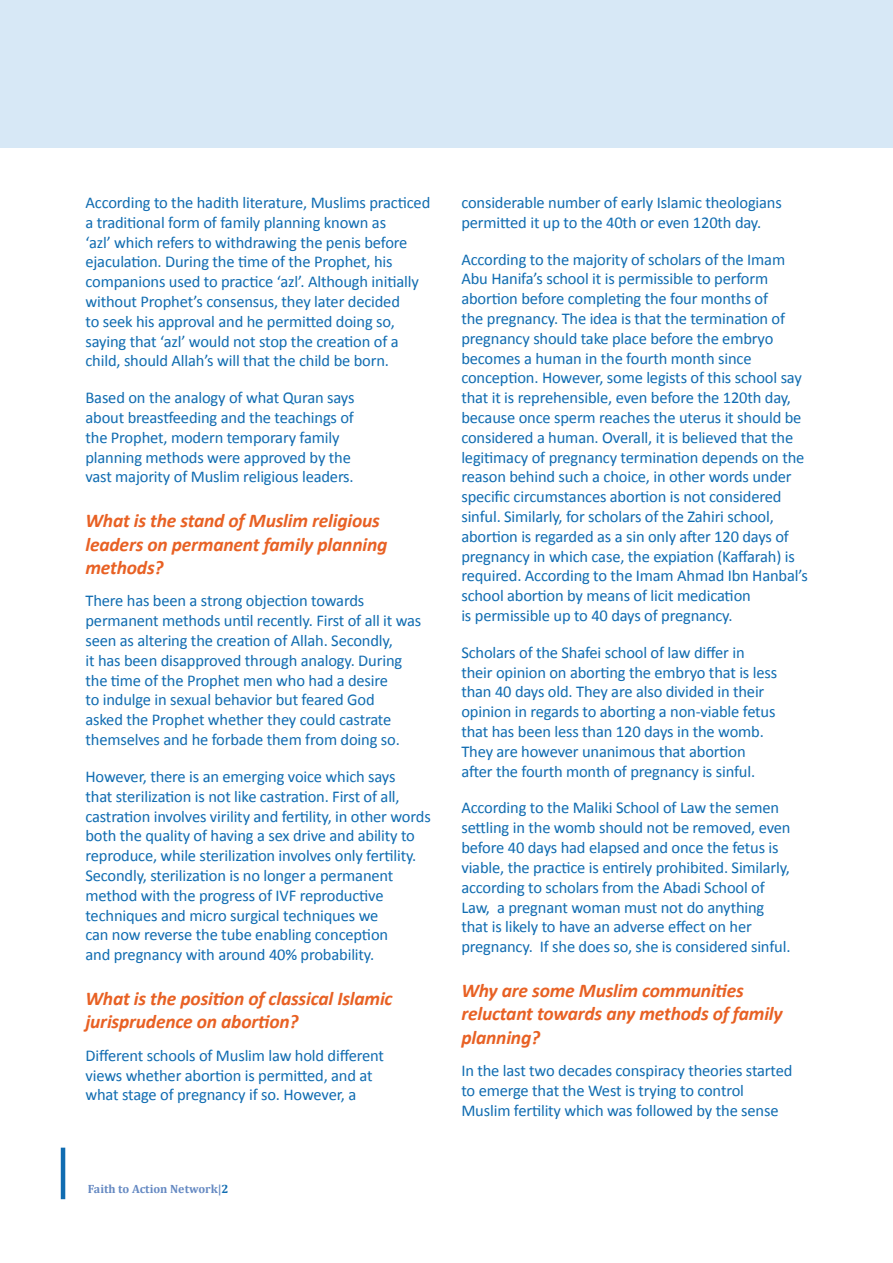
<style>
.page{position:relative;width:893px;height:1263px;background:#fff}
.page>*{position:absolute;margin:0;border:0;box-sizing:border-box;transform-origin:0 0}
.Heading_2{font:italic 700 19.5px/23.4px "Calibri";letter-spacing:-.01em;color:#e86124}
.Body_Copy{font:16.5px/19.8px "Calibri";letter-spacing:-.01em;color:#106cb1}
.t1{font:700 12px "Cambria";color:#6589c2}
.s1{color:#106cb1}
</style>
<div class="page">
<div style="left:0;top:0;width:893px;height:148px;background:#d7e8f6"></div>
<hr style="left:61px;top:1148px;width:4px;height:51px;background:#106cb1">
<p class="Body_Copy" style="left:85px;top:193px;width:346px">According to the hadith literature, Muslims practiced a traditional form of family planning known as<br>‘azl’ which refers to withdrawing the penis before ejaculation. During the time of the Prophet, his companions used to practice ‘azl’. Although initially without Prophet’s consensus, they later decided<br>to seek his approval and he permitted doing so, saying that ‘azl’ would not stop the creation of a child, should Allah’s will that the child be born.</p>
<p class="Body_Copy" style="left:85px;top:388px;width:271px">Based on the analogy of what Quran says about breastfeeding and the teachings of the Prophet, modern temporary family planning methods were approved by the vast majority of Muslim religious leaders.</p>
<p class="Heading_2" style="left:85px;top:509px;width:303px">What is the stand of Muslim religious leaders on permanent family planning methods?</p>
<p class="Body_Copy" style="left:85px;top:591px;width:337px">There has been a strong objection towards permanent methods until recently. First of all it was seen as altering the creation of Allah. Secondly,<br>it has been disapproved through analogy. During the time of the Prophet men who had a desire<br>to indulge in sexual behavior but feared God<br>asked the Prophet whether they could castrate themselves and he forbade them from doing so.</p>
<p class="Body_Copy" style="left:85px;top:766px;width:347px">However, there is an emerging voice which says<br>that sterilization is not like castration. First of all, castration involves virility and fertility, in other words both the quality of having a sex drive and ability to reproduce, while sterilization involves only fertility.<br>Secondly, sterilization is no longer a permanent method with the progress of IVF reproductive techniques and micro surgical techniques we<br>can now reverse the tube enabling conception<br>and pregnancy with around 40% probability.</p>
<p class="Heading_2" style="left:85px;top:987px;width:309px">What is the position of classical Islamic jurisprudence on abortion?</p>
<p class="Body_Copy" style="left:85px;top:1045px;width:300px">Different schools of Muslim law hold different views whether abortion is permitted, and at what stage of pregnancy if so. However, a</p>
<p class="t1" style="left:88px;top:1180px;width:142px">Faith to Action Network|<span class="s1">2</span></p>
<p class="Body_Copy" style="left:461px;top:193px;width:322px">considerable number of early Islamic theologians permitted it up to the 40th or even 120th day.</p>
<p class="Body_Copy" style="left:461px;top:249px;width:348px">According to the majority of scholars of the Imam Abu Hanifa’s school it is permissible to perform abortion before completing the four months of<br>the pregnancy. The idea is that the termination of pregnancy should take place before the embryo becomes a human in the fourth month since conception. However, some legists of this school say that it is reprehensible, even before the 120th day, because once sperm reaches the uterus it should be considered a human. Overall, it is believed that the legitimacy of pregnancy termination depends on the reason behind such a choice, in other words under specific circumstances abortion is not considered sinful. Similarly, for scholars of the Zahiri school, abortion is regarded as a sin only after 120 days of pregnancy in which case, the expiation (Kaffarah) is required. According to the Imam Ahmad Ibn Hanbal’s school abortion by means of licit medication<br>is permissible up to 40 days of pregnancy.</p>
<p class="Body_Copy" style="left:461px;top:642px;width:317px">Scholars of the Shafei school of law differ in their opinion on aborting the embryo that is less than 40 days old. They are also divided in their opinion in regards to aborting a non-viable fetus that has been less than 120 days in the womb.<br>They are however unanimous that abortion after the fourth month of pregnancy is sinful.</p>
<p class="Body_Copy" style="left:461px;top:798px;width:331px">According to the Maliki School of Law the semen settling in the womb should not be removed, even before 40 days had elapsed and once the fetus is viable, the practice is entirely prohibited. Similarly, according to scholars from the Abadi School of Law, a pregnant woman must not do anything that is likely to have an adverse effect on her pregnancy. If she does so, she is considered sinful.</p>
<p class="Heading_2" style="left:461px;top:979px;width:323px">Why are some Muslim communities reluctant towards any methods of family planning?</p>
<p class="Body_Copy" style="left:461px;top:1061px;width:333px">In the last two decades conspiracy theories started to emerge that the West is trying to control<br>Muslim fertility which was followed by the sense</p>
</div>
